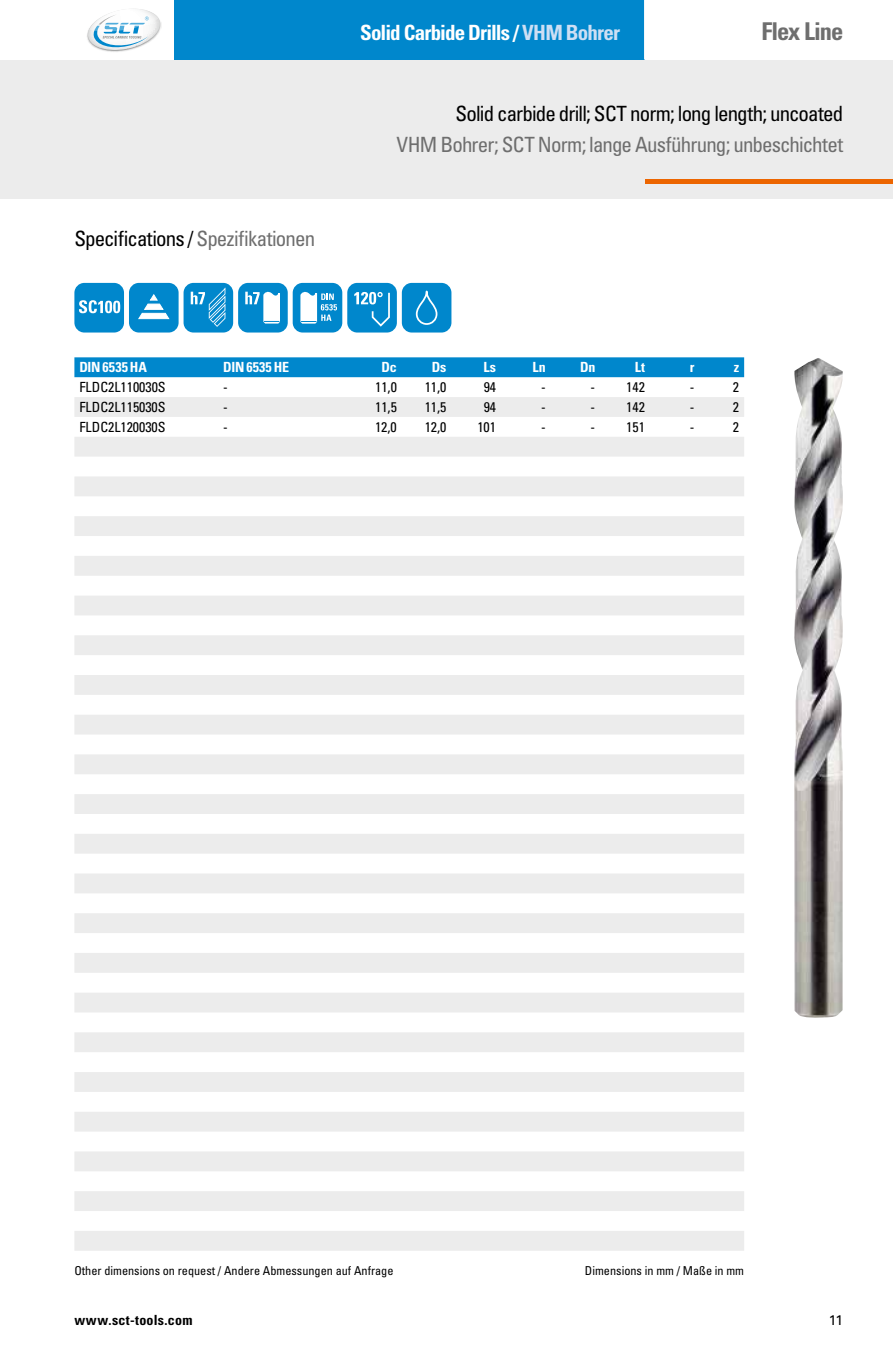
<style>
.page{position:relative;width:893px;height:1350px;background:#fff}
.page>*{position:absolute;margin:0;border:0;box-sizing:border-box;transform-origin:0 0}
.t1{font:700 condensed 24.5px "Univers LT Std";letter-spacing:-.045em;color:#6e6e6e}
.t2{font:condensed 21px "Univers LT Std";letter-spacing:-.04em;color:#000}
.t3{font:condensed 21px "Univers LT Std";letter-spacing:-.04em;color:#6e6e6e}
.t4{font:700 condensed 21px "Univers LT Std";letter-spacing:-.04em;color:#fff}
.t5{font:condensed 14px "Univers LT Std";color:#000}
.t6{font:700 condensed 14px "Univers LT Std";letter-spacing:-.005em;color:#fff}
.t7{font:700 condensed 14px "Univers LT Std";letter-spacing:.02em;color:#000}
.t8{font:14px "Univers LT Std";color:#000}
.t9{font:condensed 12.25px "Univers LT Std";color:#000}
.s1{color:#cddff4}
.s2{color:#6e6e6e}
</style>
<div class="page">
<div style="left:0;top:0;width:893px;height:198px;background:#ececec"></div>
<div style="left:174px;top:0;width:471px;height:60px;background:#0087cc"></div>
<div style="left:645px;top:0;width:248px;height:60px;background:#fff"></div>
<div style="left:0;top:0;width:174px;height:60px;background:#fff"></div>
<svg style="left:87px;top:9px;width:75px;height:43px"></svg>
<div style="left:645px;top:179px;width:248px;height:5px;background:#ec6500"></div>
<hr style="left:644px;top:0;width:2px;height:60px;background:#fff">
<div style="left:74px;top:357px;width:670px;height:20px;background:#0087cc"></div>
<svg style="left:74px;top:397px;width:670px;height:853px;fill:#f1f1f1"></svg>
<img style="left:794px;top:358px;width:49px;height:660px">
<div style="left:293px;top:283px;width:49px;height:49px;background:#0087cc;border-radius:10px"></div>
<svg style="left:300px;top:291px;width:37px;height:33px"></svg>
<div style="left:402px;top:283px;width:49px;height:49px;background:#0087cc;border-radius:10px"></div>
<div style="left:416px;top:290px;width:21px;height:35px;border:2px solid #fff;border-radius:10px"></div>
<div style="left:74px;top:283px;width:50px;height:49px;background:#0087cc;border-radius:10px"></div>
<svg style="left:79px;top:300px;width:41px;height:13px"></svg>
<div style="left:129px;top:283px;width:50px;height:49px;background:#0087cc;border-radius:10px"></div>
<svg style="left:138px;top:294px;width:32px;height:25px"></svg>
<div style="left:184px;top:283px;width:49px;height:49px;background:#0087cc;border-radius:10px"></div>
<svg style="left:191px;top:288px;width:34px;height:39px"></svg>
<div style="left:238px;top:283px;width:50px;height:49px;background:#0087cc;border-radius:10px"></div>
<svg style="left:245px;top:291px;width:35px;height:33px"></svg>
<div style="left:347px;top:283px;width:50px;height:49px;background:#0087cc;border-radius:10px"></div>
<svg style="left:354px;top:291px;width:36px;height:36px"></svg>
<h2 class="t4" style="left:360px;top:19px;width:261px">Solid Carbide Drills / <span class="s1">VHM Bohrer</span></h2>
<h1 class="t1" style="left:761px;top:16px;width:83px">Flex Line</h1>
<h2 class="t2" style="left:74px;top:225px;width:242px">Specifications / <span class="s2">Spezifikationen</span></h2>
<h2 class="t2" style="left:455px;top:100px;width:389px">Solid carbide drill; SCT norm; long length; uncoated</h2>
<h2 class="t3" style="left:396px;top:132px;width:448px">VHM Bohrer; SCT Norm; lange Ausführung; unbeschichtet</h2>
<p class="t6" style="left:79px;top:359px;width:69px">DIN 6535 HA</p>
<p class="t6" style="left:223px;top:359px;width:67px">DIN 6535 HE</p>
<p class="t6" style="left:382px;top:359px;width:17px">Dc</p>
<p class="t6" style="left:432px;top:359px;width:16px">Ds</p>
<p class="t6" style="left:483px;top:359px;width:14px">Ls</p>
<p class="t6" style="left:532px;top:359px;width:15px">Ln</p>
<p class="t6" style="left:580px;top:359px;width:17px">Dn</p>
<p class="t6" style="left:635px;top:359px;width:12px">Lt</p>
<p class="t6" style="left:690px;top:359px;width:6px">r</p>
<p class="t6" style="left:734px;top:359px;width:7px">z</p>
<p class="t5" style="left:79px;top:378px;width:88px">FLDC2L110030S</p>
<p class="t5" style="left:223px;top:378px;width:6px">-</p>
<p class="t5" style="left:375px;top:378px;width:23px">11,0</p>
<p class="t5" style="left:425px;top:378px;width:23px">11,0</p>
<p class="t5" style="left:484px;top:378px;width:14px">94</p>
<p class="t5" style="left:541px;top:378px;width:6px">-</p>
<p class="t5" style="left:591px;top:378px;width:56px">- 142</p>
<p class="t5" style="left:690px;top:378px;width:6px">-</p>
<p class="t5" style="left:733px;top:378px;width:8px">2</p>
<p class="t5" style="left:79px;top:398px;width:88px">FLDC2L115030S</p>
<p class="t5" style="left:223px;top:398px;width:6px">-</p>
<p class="t5" style="left:375px;top:398px;width:23px">11,5</p>
<p class="t5" style="left:425px;top:398px;width:23px">11,5</p>
<p class="t5" style="left:484px;top:398px;width:14px">94</p>
<p class="t5" style="left:541px;top:398px;width:6px">-</p>
<p class="t5" style="left:591px;top:398px;width:56px">- 142</p>
<p class="t5" style="left:690px;top:398px;width:6px">-</p>
<p class="t5" style="left:733px;top:398px;width:8px">2</p>
<p class="t5" style="left:79px;top:418px;width:88px">FLDC2L120030S</p>
<p class="t5" style="left:223px;top:418px;width:6px">-</p>
<p class="t5" style="left:375px;top:418px;width:23px">12,0</p>
<p class="t5" style="left:425px;top:418px;width:23px">12,0</p>
<p class="t5" style="left:477px;top:418px;width:20px">101</p>
<p class="t5" style="left:541px;top:418px;width:6px">-</p>
<p class="t5" style="left:591px;top:418px;width:56px">- 151</p>
<p class="t5" style="left:690px;top:418px;width:6px">-</p>
<p class="t5" style="left:733px;top:418px;width:8px">2</p>
<p class="t9" style="left:74px;top:1262px;width:321px">Other dimensions on request / Andere Abmessungen auf Anfrage</p>
<p class="t9" style="left:585px;top:1262px;width:161px">Dimensions in mm / Maße in mm</p>
<p class="t7" style="left:74px;top:1311px;width:120px">www.sct-tools.com</p>
<p class="t8" style="left:829px;top:1311px;width:16px">11</p>
</div>
